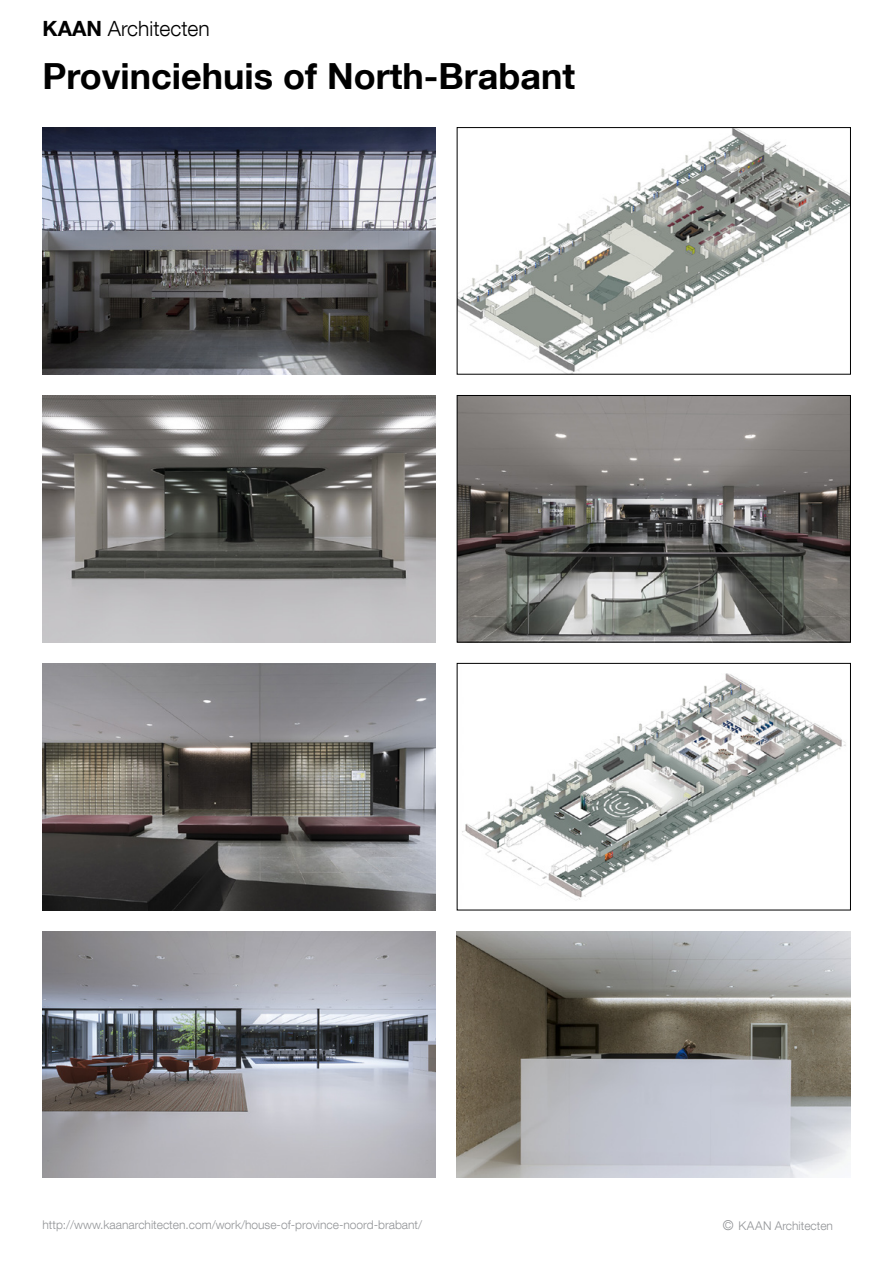
<style>
.page{position:relative;width:893px;height:1263px;background:#fff}
.page>*{position:absolute;margin:0;border:0;box-sizing:border-box;transform-origin:0 0}
.t1{font:700 36px "Helvetica Neue LT Com";color:#000}
.t2{font:300 21px "Helvetica Neue LT Com";color:#000}
.t3{font:300 12px "Helvetica Neue LT Com";color:#939598}
.s1{font-weight:700}
.s2{font-size:13.5px}
</style>
<div class="page">
<img style="left:43px;top:128px;width:393px;height:246px">
<img style="left:459px;top:129px;width:390px;height:243px">
<div style="left:457px;top:127px;width:394px;height:247px;border:1px solid #000"></div>
<img style="left:43px;top:395px;width:393px;height:247px">
<img style="left:459px;top:397px;width:390px;height:243px">
<div style="left:457px;top:395px;width:394px;height:247px;border:1px solid #000"></div>
<img style="left:43px;top:663px;width:393px;height:247px">
<img style="left:462px;top:673px;width:384px;height:228px">
<div style="left:457px;top:663px;width:394px;height:247px;border:1px solid #000"></div>
<img style="left:43px;top:931px;width:393px;height:247px">
<img style="left:457px;top:931px;width:393px;height:247px">
<h2 class="t2" style="left:43px;top:16px;width:169px"><span class="s1">KAAN</span> Architecten</h2>
<h1 class="t1" style="left:43px;top:54px;width:534px">Provinciehuis of North-Brabant</h1>
<p class="t3" style="left:43px;top:1217px;width:381px">http://www.kaanarchitecten.com/work/house-of-province-noord-brabant/</p>
<p class="t3" style="left:723px;top:1218px;width:112px"><span class="s2">©</span> KAAN Architecten</p>
</div>
